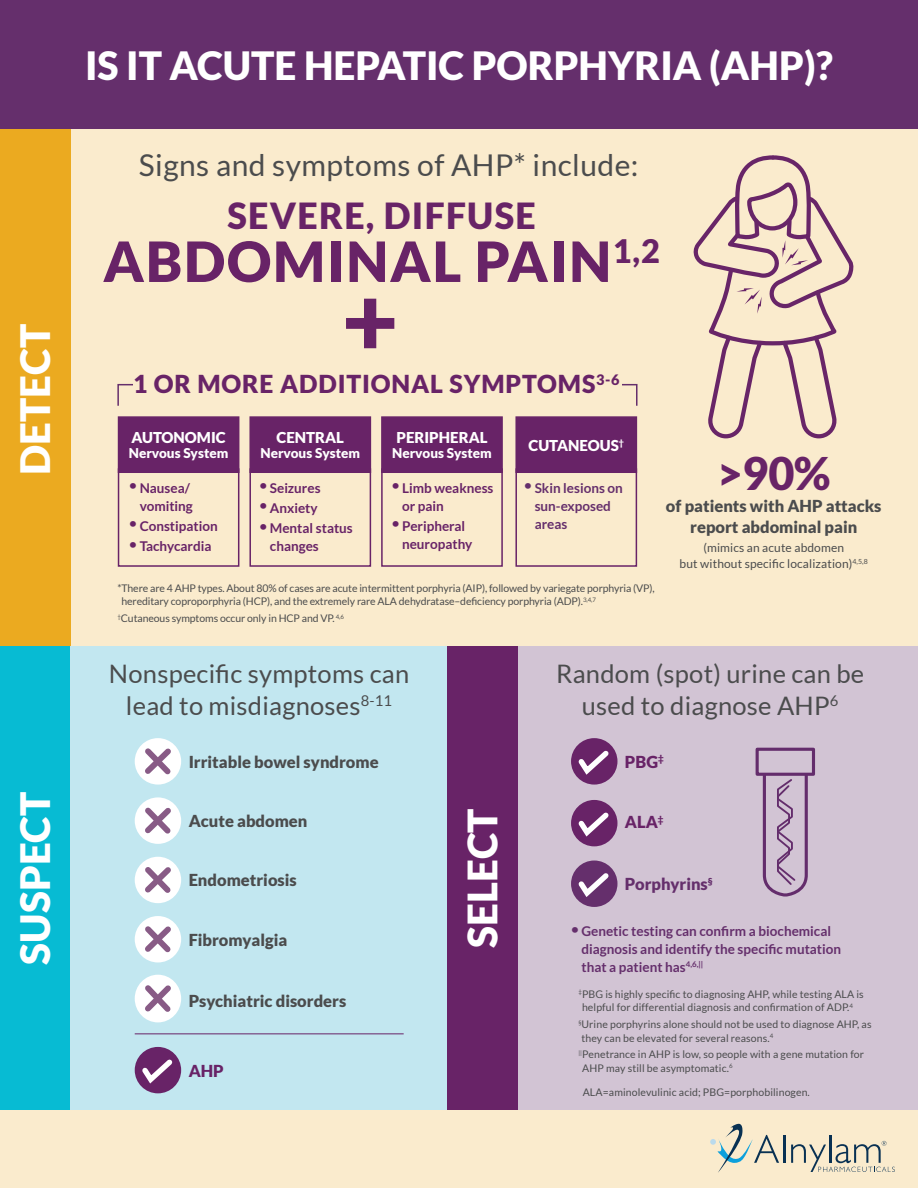
<style>
.page{position:relative;width:918px;height:1188px;background:#fff}
.page>*{position:absolute;margin:0;border:0;box-sizing:border-box;transform-origin:0 0}
.t1{font:900 97.65px "Lato";color:#682367}
.t2{font:900 55.5px "Lato";letter-spacing:.03em;color:#682367}
.t3{font:900 45px "Lato";color:#682367}
.t4{font:900 40.5px "Lato";color:#fff}
.t5{font:900 39px "Lato";color:#fff}
.t6{font:900 36px "Lato";letter-spacing:.035em;color:#682367}
.t7{font:30px "Lato";letter-spacing:.015em;color:#4b4c4d}
.t8{font:25.5px/31.5px "Lato";letter-spacing:.01em;color:#4b4c4d;text-align:center}
.t9{font:900 24.75px "Lato";letter-spacing:.035em;color:#682367}
.t10{font:900 16.5px/21px "Lato";color:#4b4c4d;text-align:center}
.t11{font:900 16.5px "Lato";color:#682367}
.t12{font:900 16.5px "Lato";color:#652f6c}
.t13{font:900 15px "Lato";color:#fff}
.t14{font:700 13.5px/18px "Lato";color:#652f6c}
.t15{font:700 13.5px/18px "Lato";color:#682367}
.t16{font:900 13.5px "Lato";color:#fff}
.t17{font:12px/16.5px "Lato";letter-spacing:.01em;color:#4b4c4d;text-align:center}
.t18{font:10.5px/13.5px "Lato";letter-spacing:.01em;color:#4b4c4d}
.t19{font:10.5px/13.5px "Lato";letter-spacing:-.01em;color:#4b4c4d}
</style>
<div class="page">
<div style="left:0;top:1110px;width:918px;height:78px;background:#faebcd"></div>
<div style="left:0;top:0;width:918px;height:128px;background:#652f6c"></div>
<div style="left:69px;top:129px;width:849px;height:540px;background:#faebcd"></div>
<div style="left:0;top:129px;width:70px;height:542px;background:#ebaa20"></div>
<div style="left:0;top:646px;width:70px;height:464px;background:#07bbd3"></div>
<div style="left:70px;top:646px;width:391px;height:464px;background:#c2e7f0"></div>
<div style="left:461px;top:646px;width:457px;height:464px;background:#d2c4d4"></div>
<svg style="left:710px;top:1123px;width:69px;height:50px"></svg>
<hr style="left:783px;top:1135px;width:2px;height:28px;background:#093153">
<hr style="left:829px;top:1135px;width:2px;height:28px;background:#093153">
<svg style="left:791px;top:1141px;width:104px;height:31px"></svg>
<div style="left:447px;top:646px;width:71px;height:464px;background:#682367"></div>
<div style="left:118px;top:416px;width:121px;height:57px;background:#682367;border:2px solid #682367"></div>
<div style="left:249px;top:416px;width:122px;height:57px;background:#682367;border:2px solid #682367"></div>
<div style="left:381px;top:416px;width:122px;height:57px;background:#682367;border:2px solid #682367"></div>
<div style="left:515px;top:416px;width:122px;height:57px;background:#682367;border:2px solid #682367"></div>
<div style="left:118px;top:468px;width:121px;height:99px;border:2px solid #682367"></div>
<div style="left:249px;top:468px;width:122px;height:99px;border:2px solid #682367"></div>
<div style="left:381px;top:468px;width:122px;height:99px;border:2px solid #682367"></div>
<div style="left:515px;top:468px;width:122px;height:99px;border:2px solid #682367"></div>
<div style="left:117px;top:384px;width:521px;height:22px;border:2px solid #652f6c"></div>
<div style="left:133px;top:354px;width:489px;height:58px;background:#faebcd"></div>
<div style="left:571px;top:738px;width:46px;height:47px;background:#682367;border-radius:50%"></div>
<svg style="left:574px;top:746px;width:39px;height:33px"></svg>
<div style="left:571px;top:800px;width:46px;height:46px;background:#682367;border-radius:50%"></div>
<svg style="left:574px;top:808px;width:39px;height:33px"></svg>
<div style="left:571px;top:861px;width:46px;height:46px;background:#652f6c;border-radius:50%"></div>
<svg style="left:574px;top:868px;width:39px;height:33px"></svg>
<div style="left:135px;top:738px;width:46px;height:47px;background:#fff;border-radius:50%"></div>
<svg style="left:140px;top:743px;width:36px;height:37px"></svg>
<div style="left:135px;top:857px;width:46px;height:46px;background:#fff;border-radius:50%"></div>
<svg style="left:140px;top:862px;width:36px;height:36px"></svg>
<div style="left:135px;top:797px;width:46px;height:47px;background:#fff;border-radius:50%"></div>
<svg style="left:140px;top:802px;width:36px;height:37px"></svg>
<div style="left:135px;top:916px;width:46px;height:46px;background:#fff;border-radius:50%"></div>
<svg style="left:140px;top:921px;width:36px;height:37px"></svg>
<div style="left:135px;top:975px;width:46px;height:47px;background:#fff;border-radius:50%"></div>
<svg style="left:140px;top:980px;width:36px;height:37px"></svg>
<div style="left:135px;top:1047px;width:46px;height:46px;background:#682367;border-radius:50%"></div>
<svg style="left:138px;top:1055px;width:39px;height:33px"></svg>
<svg style="left:693px;top:155px;width:159px;height:284px"></svg>
<hr style="left:135px;top:1033px;width:269px;height:1px;background:#682367">
<div style="left:756px;top:748px;width:59px;height:28px;border:3px solid #642d6c"></div>
<svg style="left:761px;top:772px;width:48px;height:125px"></svg>
<p class="t4" style="left:12px;top:475px;width:152px;rotate:-90deg">DETECT</p>
<p class="t4" style="left:12px;top:965px;width:174px;rotate:-90deg">SUSPECT</p>
<p class="t5" style="left:85px;top:43px;width:749px">IS IT ACUTE HEPATIC PORPHYRIA (AHP)?</p>
<p class="t7" style="left:139px;top:148px;width:501px">Signs and symptoms of AHP* include:</p>
<p class="t6" style="left:227px;top:195px;width:310px">SEVERE, DIFFUSE</p>
<p class="t2" style="left:103px;top:229px;width:558px">ABDOMINAL PAIN<sup>1,2</sup></p>
<p class="t1" style="left:342px;top:263px;width:58px">+</p>
<p class="t9" style="left:133px;top:369px;width:488px">1 OR MORE ADDITIONAL SYMPTOMS<sup>3-6</sup></p>
<p class="t13" style="left:132px;top:429px;width:96px">AUTONOMIC</p>
<p class="t16" style="left:129px;top:445px;width:101px">Nervous System</p>
<p class="t15" style="left:129px;top:478px;width:65px;text-align:right">• Nausea/ vomiting</p>
<p class="t15" style="left:129px;top:517px;width:90px">• Constipation</p>
<p class="t15" style="left:129px;top:537px;width:84px">• Tachycardia</p>
<p class="t13" style="left:277px;top:429px;width:69px">CENTRAL</p>
<p class="t16" style="left:261px;top:445px;width:101px">Nervous System</p>
<p class="t15" style="left:259px;top:478px;width:63px">• Seizures</p>
<p class="t15" style="left:259px;top:499px;width:60px">• Anxiety</p>
<p class="t15" style="left:270px;top:519px;width:84px;text-indent:-10px">• Mental status changes</p>
<p class="t13" style="left:396px;top:429px;width:93px">PERIPHERAL</p>
<p class="t16" style="left:392px;top:445px;width:101px">Nervous System</p>
<p class="t15" style="left:402px;top:478px;width:93px;text-indent:-10px">• Limb weakness or pain</p>
<p class="t15" style="left:402px;top:517px;width:72px;text-indent:-10px">• Peripheral neuropathy</p>
<p class="t13" style="left:529px;top:436px;width:97px">CUTANEOUS<sup>†</sup></p>
<p class="t14" style="left:535px;top:478px;width:90px;text-indent:-10px">• Skin lesions on sun-exposed areas</p>
<p class="t19" style="left:122px;top:581px;width:535px;text-indent:-4px">*There are 4 AHP types. About 80% of cases are acute intermittent porphyria (AIP), followed by variegate porphyria (VP), hereditary coproporphyria (HCP), and the extremely rare ALA dehydratase–deficiency porphyria (ADP).<sup>3,4,7</sup></p>
<p class="t19" style="left:117px;top:612px;width:228px"><sup>†</sup>Cutaneous symptoms occur only in HCP and VP. <sup>4,6</sup></p>
<p class="t3" style="left:717px;top:447px;width:115px">&gt;90%</p>
<p class="t10" style="left:666px;top:495px;width:217px">of patients with AHP attacks report abdominal pain</p>
<p class="t17" style="left:680px;top:539px;width:190px">(mimics an acute abdomen<br>but without specific localization)<sup>4,5,8</sup></p>
<p class="t8" style="left:109px;top:658px;width:302px">Nonspecific symptoms can lead to misdiagnoses<sup>8-11</sup></p>
<p class="t8" style="left:556px;top:658px;width:310px">Random (spot) urine can be used to diagnose AHP<sup>6</sup></p>
<p class="t10" style="left:189px;top:751px;width:192px">Irritable bowel syndrome</p>
<p class="t11" style="left:625px;top:752px;width:40px">PBG<sup>‡</sup></p>
<p class="t10" style="left:189px;top:810px;width:120px">Acute abdomen</p>
<p class="t10" style="left:189px;top:869px;width:110px">Endometriosis</p>
<p class="t10" style="left:189px;top:929px;width:100px">Fibromyalgia</p>
<p class="t4" style="left:459px;top:948px;width:141px;rotate:-90deg">SELECT</p>
<p class="t11" style="left:625px;top:813px;width:40px">ALA<sup>‡</sup></p>
<p class="t12" style="left:625px;top:875px;width:89px">Porphyrins<sup>§</sup></p>
<p class="t14" style="left:581px;top:922px;width:261px;text-indent:-10px">• Genetic testing can confirm a biochemical diagnosis and identify the specific mutation that a patient has<sup>4,6,||</sup></p>
<p class="t10" style="left:189px;top:990px;width:159px">Psychiatric disorders</p>
<p class="t11" style="left:189px;top:1061px;width:37px">AHP</p>
<p class="t18" style="left:582px;top:987px;width:283px;text-indent:-4px"><sup>‡</sup>PBG is highly specific to diagnosing AHP, while testing ALA is helpful for differential diagnosis and confirmation of ADP.<sup>4</sup></p>
<p class="t18" style="left:578px;top:1017px;width:295px"><sup>§</sup>Urine porphyrins alone should not be used to diagnose AHP, as they can be elevated for several reasons.<sup>4</sup></p>
<p class="t18" style="left:582px;top:1048px;width:283px;text-indent:-4px"><sup>||</sup>Penetrance in AHP is low, so people with a gene mutation for<br>AHP may still be asymptomatic.<sup>6</sup></p>
<p class="t18" style="left:583px;top:1085px;width:229px">ALA=aminolevulinic acid; PBG=porphobilinogen.</p>
</div>
